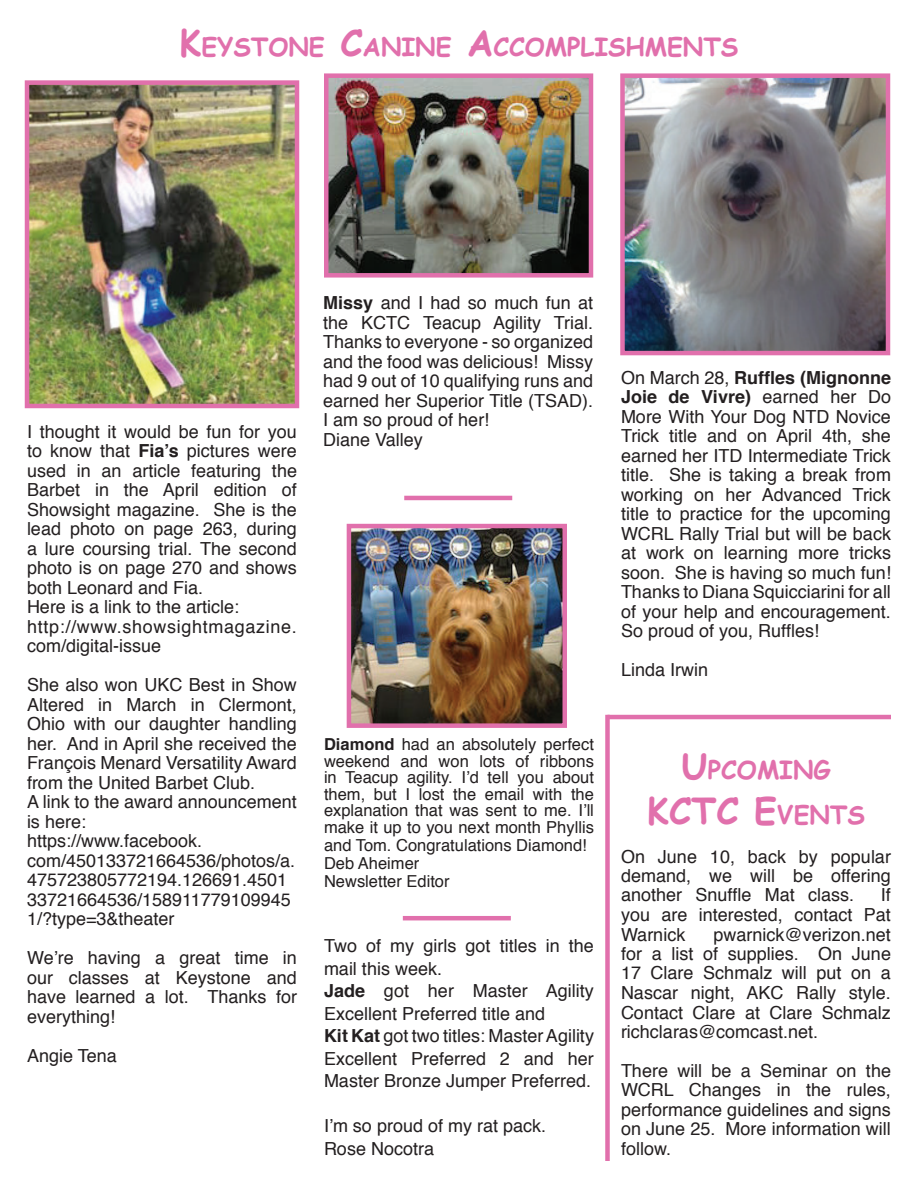
<style>
.page{position:relative;width:918px;height:1188px;background:#fff}
.page>*{position:absolute;margin:0;border:0;box-sizing:border-box;transform-origin:0 0}
.t1{font:700 36px "Comic Sans MS";color:#e170ac}
.t2{font:700 25.2px "Comic Sans MS";color:#e170ac}
.t3{font:18px/19.5px "Helvetica";color:#231f20;text-align:justify}
.t4{font:16.5px/16.5px "Helvetica";color:#231f20;text-align:justify}
.s1{font-size:36px}
.s2{font-weight:700}
.s3{font-size:25.2px}
</style>
<div class="page">
<img style="left:30px;top:85px;width:264px;height:318px">
<div style="left:25px;top:80px;width:274px;height:328px;border:4px solid #e170ac"></div>
<img style="left:329px;top:78px;width:259px;height:195px">
<div style="left:324px;top:73px;width:269px;height:205px;border:4px solid #e170ac"></div>
<hr style="left:608px;top:715px;width:283px;height:4px;background:#e170ac">
<img style="left:625px;top:78px;width:260px;height:272px">
<div style="left:620px;top:73px;width:270px;height:282px;border:4px solid #e170ac"></div>
<hr style="left:404px;top:496px;width:108px;height:4px;background:#e170ac">
<img style="left:352px;top:529px;width:210px;height:194px">
<div style="left:347px;top:524px;width:220px;height:204px;border:4px solid #e170ac"></div>
<hr style="left:403px;top:916px;width:108px;height:4px;background:#e170ac">
<div style="left:605px;top:715px;width:5px;height:446px;background:#e170ac"></div>
<h2 class="t2" style="left:180px;top:28px;width:560px"><span class="s1">K</span>EYSTONE <span class="s1">C</span>ANINE <span class="s1">A</span>CCOMPLISHMENTS</h2>
<p class="t3" style="left:27px;top:422px;width:272px;text-align:left">I thought it would be fun for you to know that <span class="s2">Fia’s</span> pictures were used in an article featuring the<br>Barbet in the April edition of<br>Showsight magazine. She is the lead photo on page 263, during a lure coursing trial. The second photo is on page 270 and shows both Leonard and Fia.<br>Here is a link to the article: http://www.showsightmagazine. com/digital-issue</p>
<p class="t3" style="left:27px;top:676px;width:271px;text-align:left">She also won UKC Best in Show<br>Altered in March in Clermont,<br>Ohio with our daughter handling her. And in April she received the<br>François Menard Versatility Award from the United Barbet Club.<br>A link to the award announcement is here:<br>https://www.facebook. com/450133721664536/photos/a.<br>475723805772194.126691.4501<br>33721664536/158911779109945<br>1/?type=3&amp;theater</p>
<p class="t3" style="left:27px;top:949px;width:272px">We’re having a great time in our classes at Keystone and have learned a lot. Thanks for everything!</p>
<p class="t3" style="left:27px;top:1046px;width:91px">Angie Tena</p>
<p class="t3" style="left:323px;top:294px;width:272px;text-align:left"><span class="s2">Missy</span> and I had so much fun at the KCTC Teacup Agility Trial.<br>Thanks to everyone - so organized and the food was delicious! Missy had 9 out of 10 qualifying runs and earned her Superior Title (TSAD).<br>I am so proud of her!<br>Diane Valley</p>
<p class="t4" style="left:324px;top:737px;width:271px"><span class="s2">Diamond</span> had an absolutely perfect weekend and won lots of ribbons in Teacup agility. I’d tell you about them, but I lost the email with the explanation that was sent to me. I’ll make it up to you next month Phyllis</p>
<p class="t4" style="left:324px;top:837px;width:264px;line-height:18px;text-align:left">and Tom. Congratulations Diamond!<br>Deb Aheimer<br>Newsletter Editor</p>
<p class="t3" style="left:324px;top:935px;width:271px;line-height:22.5px;text-align:left">Two of my girls got titles in the mail this week.<br><span class="s2">Jade</span> got her Master Agility<br>Excellent Preferred title and<br><span class="s2">Kit Kat</span> got two titles: Master Agility<br>Excellent Preferred 2 and her<br>Master Bronze Jumper Preferred.</p>
<p class="t3" style="left:324px;top:1115px;width:224px;line-height:22.5px">I’m so proud of my rat pack.<br>Rose Nocotra</p>
<p class="t3" style="left:621px;top:368px;width:272px">On March 28, <span class="s2">Ruffles (Mignonne Joie de Vivre)</span> earned her Do More With Your Dog NTD Novice Trick title and on April 4th, she earned her ITD Intermediate Trick title. She is taking a break from working on her Advanced Trick title to practice for the upcoming WCRL Rally Trial but will be back at work on learning more tricks soon. She is having so much fun!<br>Thanks to Diana Squicciarini for all of your help and encouragement.<br>So proud of you, Ruffles!</p>
<p class="t3" style="left:621px;top:661px;width:89px">Linda Irwin</p>
<h2 class="t2" style="left:681px;top:751px;width:151px"><span class="s1">U</span>PCOMING</h2>
<h1 class="t1" style="left:647px;top:784px;width:219px">KCTC E<span class="s3">VENTS</span></h1>
<p class="t3" style="left:621px;top:847px;width:271px">On June 10, back by popular demand, we will be offering another Snuffle Mat class.</p>
<p class="t3" style="left:621px;top:886px;width:272px;text-indent:260px">If you are interested, contact Pat Warnick</p>
<p class="t3" style="left:621px;top:925px;width:272px;text-indent:93px">pwarnick@verizon.net for a list of supplies. On June 17 Clare Schmalz will put on a Nascar night, AKC Rally style.<br>Contact Clare at Clare Schmalz richclaras@comcast.net.</p>
<p class="t3" style="left:621px;top:1061px;width:272px">There will be a Seminar on the WCRL Changes in the rules, performance guidelines and signs on June 25. More information will follow.</p>
</div>
